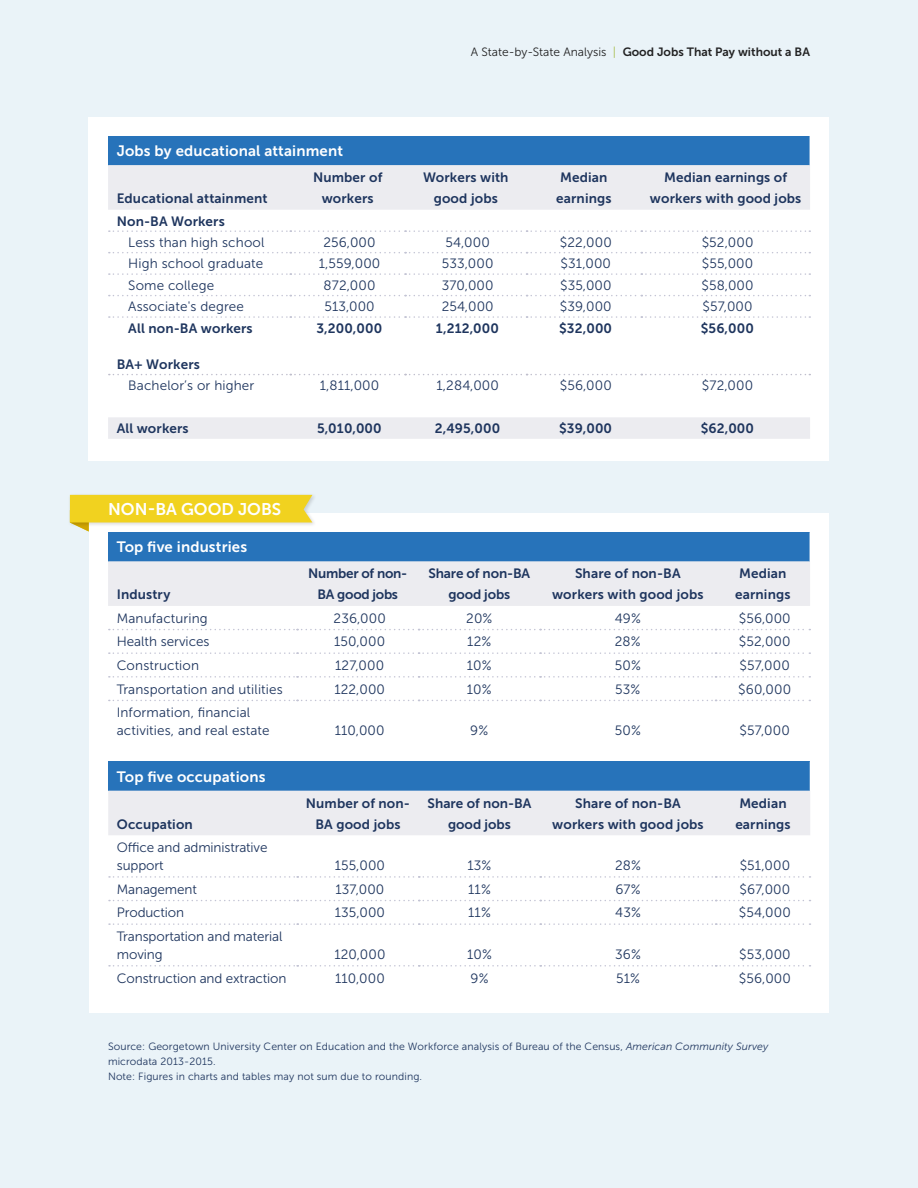
<style>
.page{position:relative;width:918px;height:1188px;background:#eaf3f8}
.page>*{position:absolute;margin:0;border:0;box-sizing:border-box;transform-origin:0 0}
.t1{font:16.8px "Museo Sans 700";color:#fff}
.t2{font:15px "Museo Sans 700";letter-spacing:.01em;color:#fff}
.t3{font:13.5px/18px "Museo Sans 300";letter-spacing:.01em;color:#1e355e}
.t4{font:13.5px/21px "Museo Sans 700";letter-spacing:.01em;color:#1e355e;text-align:center}
.t5{font:13.5px/18px "Museo Sans 300";letter-spacing:-.01em;color:#1e355e}
.t6{font:13.5px/21px "Museo Sans 700";letter-spacing:-.02em;color:#1e355e;text-align:center}
.t7{font:13.5px/21px "Museo Sans 700";letter-spacing:-.01em;color:#1e355e;text-align:center}
.t8{font:12px "Museo Sans 700";color:#222223}
.t9{font:10.5px/15px "Museo Sans 300";letter-spacing:.01em;color:#1e355e}
.s1{font-family:"Museo Sans 300"}
.s2{font-family:"Museo Sans 300";color:#a8bd4e}
.s3{font-style:italic}
</style>
<div class="page">
<div style="left:89px;top:117px;width:740px;height:343px;background:#fff"></div>
<div style="left:108px;top:136px;width:702px;height:29px;background:#2773ba"></div>
<svg style="left:108px;top:165px;width:702px;height:274px"></svg>
<svg style="left:109px;top:252px;width:701px;height:1px"></svg>
<svg style="left:109px;top:273px;width:701px;height:2px"></svg>
<svg style="left:109px;top:295px;width:701px;height:1px"></svg>
<svg style="left:109px;top:316px;width:701px;height:2px"></svg>
<svg style="left:109px;top:230px;width:701px;height:2px"></svg>
<svg style="left:109px;top:374px;width:701px;height:1px"></svg>
<div style="left:89px;top:513px;width:740px;height:273px;background:#fff"></div>
<svg style="left:109px;top:629px;width:701px;height:1px"></svg>
<svg style="left:109px;top:652px;width:701px;height:2px"></svg>
<svg style="left:109px;top:676px;width:701px;height:2px"></svg>
<svg style="left:109px;top:700px;width:701px;height:1px"></svg>
<div style="left:68px;top:493px;width:249px;height:34px;background:#000;opacity:.15"></div>
<svg style="left:70px;top:495px;width:740px;height:111px"></svg>
<div style="left:89px;top:743px;width:740px;height:269px;background:#fff"></div>
<svg style="left:108px;top:762px;width:702px;height:73px;background:#9ebcda"></svg>
<svg style="left:109px;top:876px;width:702px;height:2px"></svg>
<svg style="left:109px;top:900px;width:702px;height:1px"></svg>
<svg style="left:109px;top:923px;width:702px;height:2px"></svg>
<svg style="left:109px;top:965px;width:702px;height:2px"></svg>
<p class="t8" style="left:471px;top:45px;width:341px"><span class="s1">A State-by-State Analysis</span> <span class="s2">|</span> Good Jobs That Pay without a BA</p>
<p class="t2" style="left:117px;top:143px;width:228px">Jobs by educational attainment</p>
<p class="t4" style="left:117px;top:188px;width:152px">Educational attainment</p>
<p class="t4" style="left:313px;top:167px;width:71px">Number of workers</p>
<p class="t4" style="left:423px;top:167px;width:87px">Workers with good jobs</p>
<p class="t4" style="left:556px;top:167px;width:57px;text-align:left">Median earnings</p>
<p class="t4" style="left:650px;top:167px;width:153px">Median earnings of workers with good jobs</p>
<p class="t4" style="left:117px;top:210px;width:110px">Non-BA Workers</p>
<p class="t3" style="left:128px;top:233px;width:138px">Less than high school</p>
<p class="t3" style="left:324px;top:233px;width:54px">256,000</p>
<p class="t3" style="left:446px;top:233px;width:46px">54,000</p>
<p class="t3" style="left:560px;top:233px;width:53px">$22,000</p>
<p class="t3" style="left:702px;top:233px;width:53px">$52,000</p>
<p class="t3" style="left:128px;top:255px;width:137px">High school graduate</p>
<p class="t3" style="left:319px;top:255px;width:63px">1,559,000</p>
<p class="t3" style="left:442px;top:255px;width:53px">533,000</p>
<p class="t3" style="left:561px;top:255px;width:52px">$31,000</p>
<p class="t3" style="left:702px;top:255px;width:53px">$55,000</p>
<p class="t3" style="left:128px;top:276px;width:87px">Some college</p>
<p class="t3" style="left:324px;top:276px;width:53px">872,000</p>
<p class="t3" style="left:442px;top:276px;width:53px">370,000</p>
<p class="t3" style="left:560px;top:276px;width:53px">$35,000</p>
<p class="t3" style="left:702px;top:276px;width:54px">$58,000</p>
<p class="t3" style="left:128px;top:298px;width:117px">Associate's degree</p>
<p class="t3" style="left:324px;top:298px;width:52px">513,000</p>
<p class="t3" style="left:442px;top:298px;width:54px">254,000</p>
<p class="t3" style="left:560px;top:298px;width:53px">$39,000</p>
<p class="t3" style="left:702px;top:298px;width:52px">$57,000</p>
<p class="t4" style="left:128px;top:318px;width:126px">All non-BA workers</p>
<p class="t4" style="left:316px;top:318px;width:67px">3,200,000</p>
<p class="t4" style="left:436px;top:318px;width:65px">1,212,000</p>
<p class="t4" style="left:559px;top:318px;width:55px">$32,000</p>
<p class="t4" style="left:701px;top:318px;width:55px">$56,000</p>
<p class="t4" style="left:117px;top:354px;width:85px">BA+ Workers</p>
<p class="t3" style="left:128px;top:377px;width:127px">Bachelor’s or higher</p>
<p class="t3" style="left:320px;top:377px;width:61px">1,811,000</p>
<p class="t3" style="left:436px;top:377px;width:64px">1,284,000</p>
<p class="t3" style="left:560px;top:377px;width:54px">$56,000</p>
<p class="t3" style="left:702px;top:377px;width:53px">$72,000</p>
<p class="t4" style="left:117px;top:418px;width:73px">All workers</p>
<p class="t4" style="left:317px;top:418px;width:66px">5,010,000</p>
<p class="t4" style="left:435px;top:418px;width:67px">2,495,000</p>
<p class="t4" style="left:559px;top:418px;width:54px">$39,000</p>
<p class="t4" style="left:701px;top:418px;width:55px">$62,000</p>
<p class="t1" style="left:108px;top:500px;width:175px">NON-BA GOOD JOBS</p>
<p class="t2" style="left:117px;top:539px;width:132px">Top five industries</p>
<p class="t4" style="left:117px;top:584px;width:55px">Industry</p>
<p class="t6" style="left:308px;top:563px;width:101px">Number of non-<br>BA good jobs</p>
<p class="t7" style="left:428px;top:563px;width:103px">Share of non-BA good jobs</p>
<p class="t4" style="left:552px;top:563px;width:153px">Share of non-BA workers with good jobs</p>
<p class="t4" style="left:735px;top:563px;width:57px;text-align:left">Median earnings</p>
<p class="t3" style="left:117px;top:609px;width:93px">Manufacturing</p>
<p class="t3" style="left:334px;top:609px;width:54px">236,000</p>
<p class="t3" style="left:466px;top:609px;width:28px">20%</p>
<p class="t3" style="left:615px;top:609px;width:28px">49%</p>
<p class="t3" style="left:739px;top:609px;width:54px">$56,000</p>
<p class="t3" style="left:117px;top:633px;width:94px">Health services</p>
<p class="t3" style="left:334px;top:633px;width:53px">150,000</p>
<p class="t3" style="left:467px;top:633px;width:26px">12%</p>
<p class="t3" style="left:615px;top:633px;width:27px">28%</p>
<p class="t3" style="left:739px;top:633px;width:53px">$52,000</p>
<p class="t3" style="left:117px;top:657px;width:84px">Construction</p>
<p class="t3" style="left:335px;top:657px;width:51px">127,000</p>
<p class="t3" style="left:467px;top:657px;width:26px">10%</p>
<p class="t3" style="left:615px;top:657px;width:28px">50%</p>
<p class="t3" style="left:740px;top:657px;width:52px">$57,000</p>
<p class="t3" style="left:117px;top:680px;width:168px">Transportation and utilities</p>
<p class="t3" style="left:334px;top:680px;width:52px">122,000</p>
<p class="t3" style="left:467px;top:680px;width:26px">10%</p>
<p class="t3" style="left:615px;top:680px;width:27px">53%</p>
<p class="t3" style="left:738px;top:680px;width:54px">$60,000</p>
<p class="t3" style="left:117px;top:704px;width:155px">Information, financial activities, and real estate</p>
<p class="t3" style="left:335px;top:722px;width:51px">110,000</p>
<p class="t3" style="left:470px;top:722px;width:20px">9%</p>
<p class="t3" style="left:615px;top:722px;width:28px">50%</p>
<p class="t3" style="left:740px;top:722px;width:52px">$57,000</p>
<p class="t2" style="left:117px;top:768px;width:150px">Top five occupations</p>
<p class="t4" style="left:117px;top:813px;width:77px">Occupation</p>
<p class="t5" style="left:117px;top:839px;width:152px">Office and administrative support</p>
<p class="t4" style="left:306px;top:792px;width:106px">Number of non-<br>BA good jobs</p>
<p class="t4" style="left:428px;top:792px;width:105px">Share of non-BA good jobs</p>
<p class="t4" style="left:552px;top:792px;width:153px">Share of non-BA workers with good jobs</p>
<p class="t4" style="left:735px;top:792px;width:57px;text-align:left">Median earnings</p>
<p class="t3" style="left:335px;top:857px;width:52px">155,000</p>
<p class="t3" style="left:468px;top:857px;width:26px">13%</p>
<p class="t3" style="left:615px;top:857px;width:27px">28%</p>
<p class="t3" style="left:740px;top:857px;width:52px">$51,000</p>
<p class="t5" style="left:117px;top:880px;width:82px">Management</p>
<p class="t3" style="left:335px;top:880px;width:51px">137,000</p>
<p class="t3" style="left:468px;top:880px;width:24px">11%</p>
<p class="t3" style="left:615px;top:880px;width:27px">67%</p>
<p class="t3" style="left:740px;top:880px;width:52px">$67,000</p>
<p class="t5" style="left:117px;top:904px;width:69px">Production</p>
<p class="t3" style="left:335px;top:904px;width:52px">135,000</p>
<p class="t3" style="left:468px;top:904px;width:24px">11%</p>
<p class="t3" style="left:615px;top:904px;width:27px">43%</p>
<p class="t3" style="left:739px;top:904px;width:53px">$54,000</p>
<p class="t5" style="left:117px;top:927px;width:167px">Transportation and material moving</p>
<p class="t3" style="left:334px;top:945px;width:53px">120,000</p>
<p class="t3" style="left:467px;top:945px;width:26px">10%</p>
<p class="t3" style="left:615px;top:945px;width:27px">36%</p>
<p class="t3" style="left:739px;top:945px;width:53px">$53,000</p>
<p class="t5" style="left:117px;top:969px;width:171px">Construction and extraction</p>
<p class="t3" style="left:335px;top:969px;width:51px">110,000</p>
<p class="t3" style="left:471px;top:969px;width:20px">9%</p>
<p class="t3" style="left:616px;top:969px;width:25px">51%</p>
<p class="t3" style="left:739px;top:969px;width:54px">$56,000</p>
<p class="t9" style="left:108px;top:1039px;width:662px">Source: Georgetown University Center on Education and the Workforce analysis of Bureau of the Census, <span class="s3">American Community Survey </span>microdata 2013-2015.<br>Note: Figures in charts and tables may not sum due to rounding.</p>
</div>
